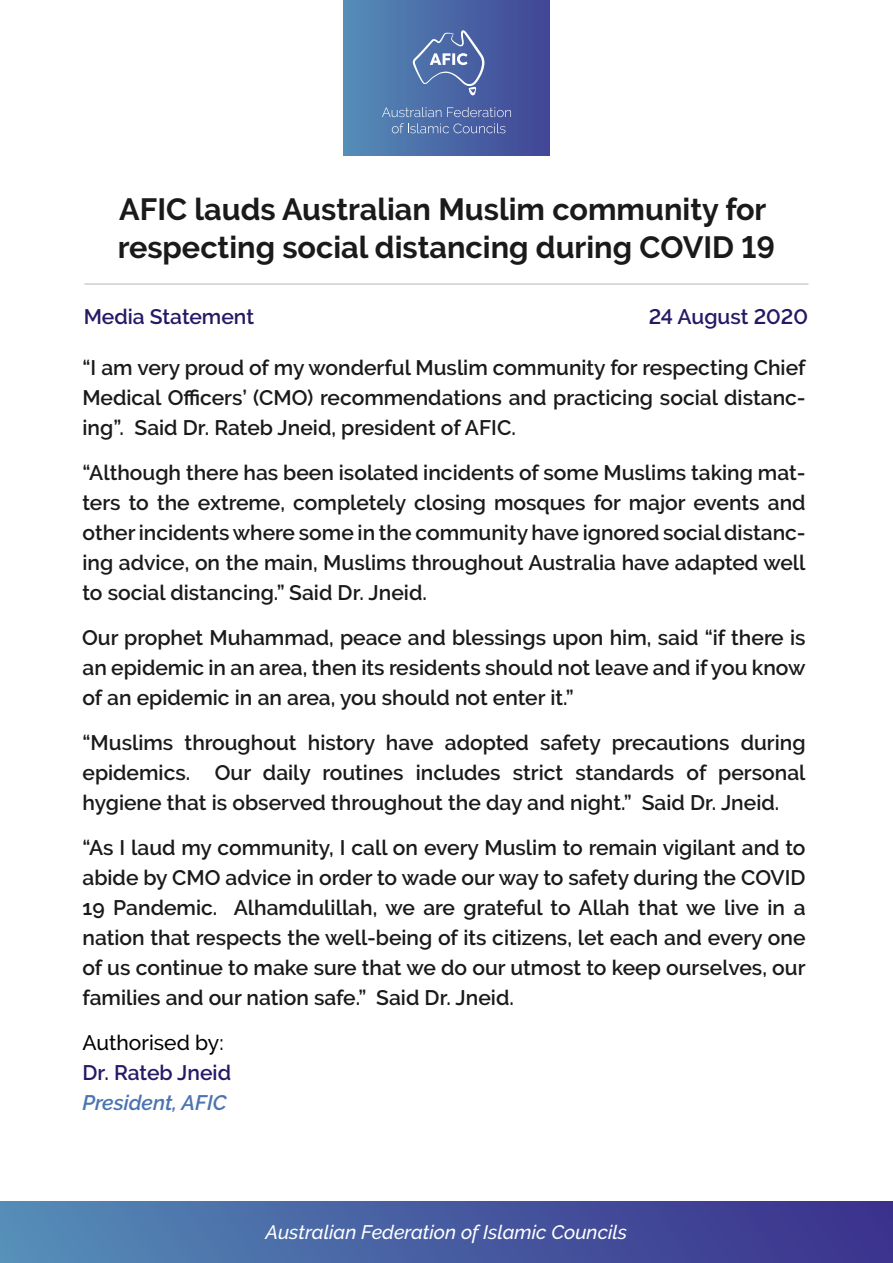
<style>
.page{position:relative;width:893px;height:1263px;background:#fff}
.page>*{position:absolute;margin:0;border:0;box-sizing:border-box;transform-origin:0 0}
.t1{font:700 30.6px/38.4px "Raleway";color:#1a1a1a}
.t2{font:600 21px/30px "Raleway";color:#1a1a1a;text-align:justify}
.t3{font:600 21px "Raleway";color:#281966}
.t4{font:italic 600 21px "Raleway";color:#4b74b0}
.t5{font:500 21px "Raleway";color:#000}
.t6{font:italic 500 19.5px "Raleway";color:#fff}
</style>
<div class="page">
<div style="left:344px;top:0;width:205px;height:156px;background:linear-gradient(to right,#558db7,#414596)"></div>
<svg style="left:413px;top:30px;width:71px;height:65px;background:#637cb2"></svg>
<svg style="left:382px;top:107px;width:59px;height:10px"></svg>
<svg style="left:447px;top:107px;width:64px;height:10px"></svg>
<svg style="left:392px;top:123px;width:113px;height:10px"></svg>
<div style="left:0;top:1201px;width:893px;height:62px;background:linear-gradient(to right,#558cb7,#3a2e8b)"></div>
<hr style="left:85px;top:283px;width:723px;height:2px;background:#cecece">
<h1 class="t1" style="left:118px;top:190px;width:659px">AFIC lauds Australian Muslim community for respecting social distancing during COVID 19</h1>
<p class="t3" style="left:84px;top:305px;width:172px">Media Statement</p>
<p class="t3" style="left:649px;top:305px;width:161px">24 August 2020</p>
<p class="t2" style="left:82px;top:353px;width:725px">“I am very proud of my wonderful Muslim community for respecting Chief Medical Officers’ (CMO) recommendations and practicing social distanc&shy;ing”. Said Dr. Rateb Jneid, president of AFIC.</p>
<p class="t2" style="left:82px;top:458px;width:725px">“Although there has been isolated incidents of some Muslims taking mat&shy;ters to the extreme, completely closing mosques for major events and other incidents where some in the community have ignored social distanc&shy;ing advice, on the main, Muslims throughout Australia have adapted well to social distancing.” Said Dr. Jneid.</p>
<p class="t2" style="left:82px;top:623px;width:725px">Our prophet Muhammad, peace and blessings upon him, said “if there is an epidemic in an area, then its residents should not leave and if you know of an epidemic in an area, you should not enter it.”</p>
<p class="t2" style="left:82px;top:728px;width:725px">“Muslims throughout history have adopted safety precautions during epidemics. Our daily routines includes strict standards of personal hygiene that is observed throughout the day and night.” Said Dr. Jneid.</p>
<p class="t2" style="left:82px;top:833px;width:725px">“As I laud my community, I call on every Muslim to remain vigilant and to abide by CMO advice in order to wade our way to safety during the COVID 19 Pandemic. Alhamdulillah, we are grateful to Allah that we live in a nation that respects the well-being of its citizens, let each and every one of us continue to make sure that we do our utmost to keep ourselves, our families and our nation safe.” Said Dr. Jneid.</p>
<p class="t5" style="left:82px;top:1031px;width:143px">Authorised by:</p>
<p class="t3" style="left:82px;top:1061px;width:150px">Dr. Rateb Jneid</p>
<p class="t4" style="left:82px;top:1091px;width:145px">President, AFIC</p>
<p class="t6" style="left:266px;top:1220px;width:363px">Australian Federation of Islamic Councils</p>
</div>
